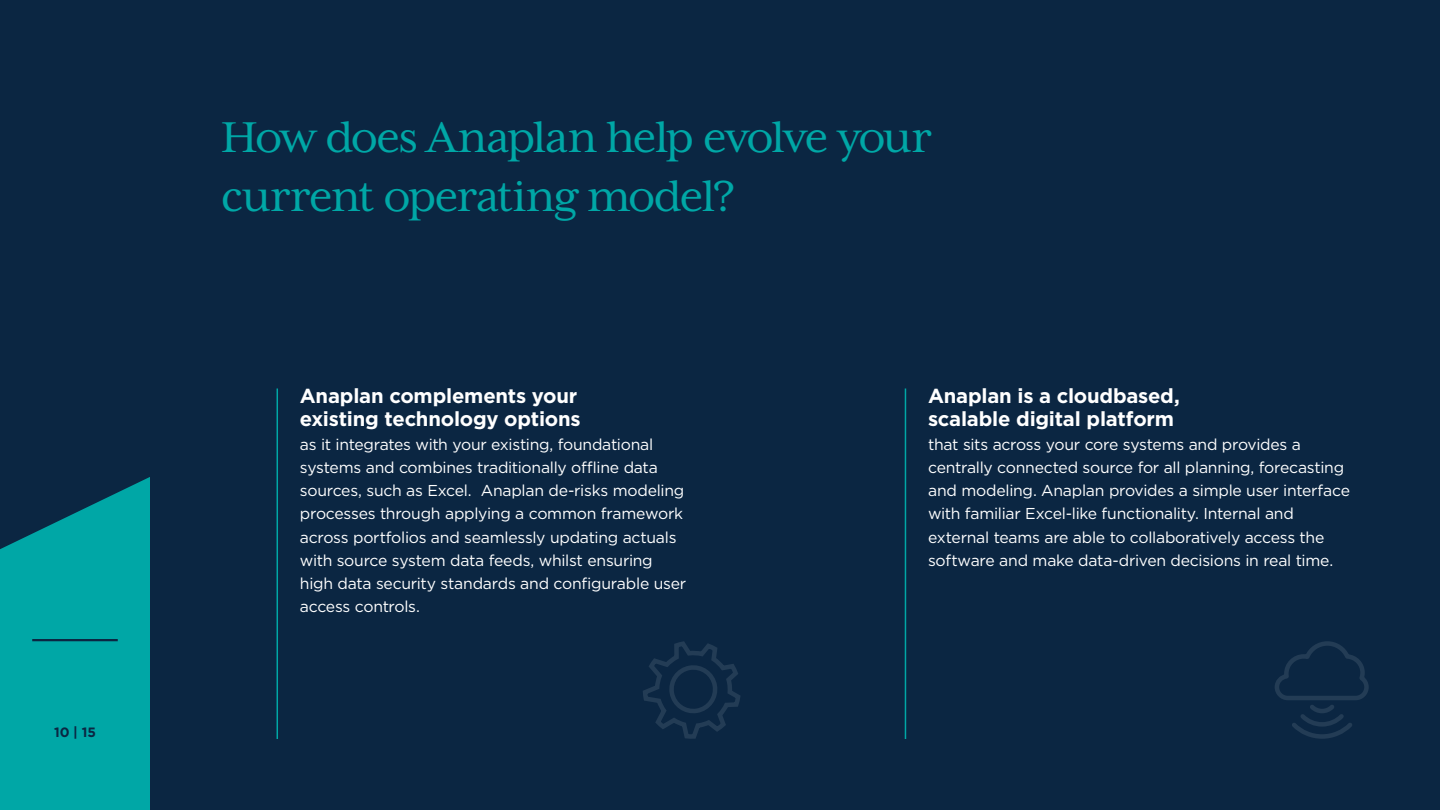
<style>
.page{position:relative;width:1440px;height:810px;background:#0b2642}
.page>*{position:absolute;margin:0;border:0;box-sizing:border-box;transform-origin:0 0}
.t1{font:49.5px/59.4px "Mrs Eaves XL Serif OT";letter-spacing:-.035em;color:#00a7a6}
.t2{font:700 20.25px/23.2px "Gotham";letter-spacing:-.01em;color:#fff}
.t3{font:15.75px/23.2px "Gotham";letter-spacing:-.015em;color:#fff}
.t4{font:700 13.5px "Gotham";color:#0b2642}
</style>
<div class="page">
<svg style="left:0;top:477px;width:150px;height:333px;background:#01989a"></svg>
<hr style="left:32px;top:639px;width:86px;height:2px;background:#0b2642">
<svg style="left:643px;top:641px;width:97px;height:98px"></svg>
<svg style="left:1275px;top:641px;width:94px;height:98px"></svg>
<hr style="left:277px;top:388px;width:1px;height:351px;background:#00a7a6">
<hr style="left:905px;top:388px;width:1px;height:351px;background:#00a7a6">
<p class="t4" style="left:54px;top:723px;width:43px">10 | 15</p>
<h1 class="t1" style="left:221px;top:108px;width:712px">How does Anaplan help evolve your current operating model?</h1>
<p class="t2" style="left:300px;top:384px;width:282px">Anaplan complements your existing technology options</p>
<p class="t3" style="left:300px;top:432px;width:388px">as it integrates with your existing, foundational systems and combines traditionally offline data sources, such as Excel. Anaplan de-risks modeling processes through applying a common framework across portfolios and seamlessly updating actuals with source system data feeds, whilst ensuring high data security standards and configurable user access controls.</p>
<p class="t2" style="left:928px;top:384px;width:253px">Anaplan is a cloudbased, scalable digital platform</p>
<p class="t3" style="left:928px;top:432px;width:423px">that sits across your core systems and provides a centrally connected source for all planning, forecasting and modeling. Anaplan provides a simple user interface with familiar Excel-like functionality. Internal and external teams are able to collaboratively access the software and make data-driven decisions in real time.</p>
</div>
